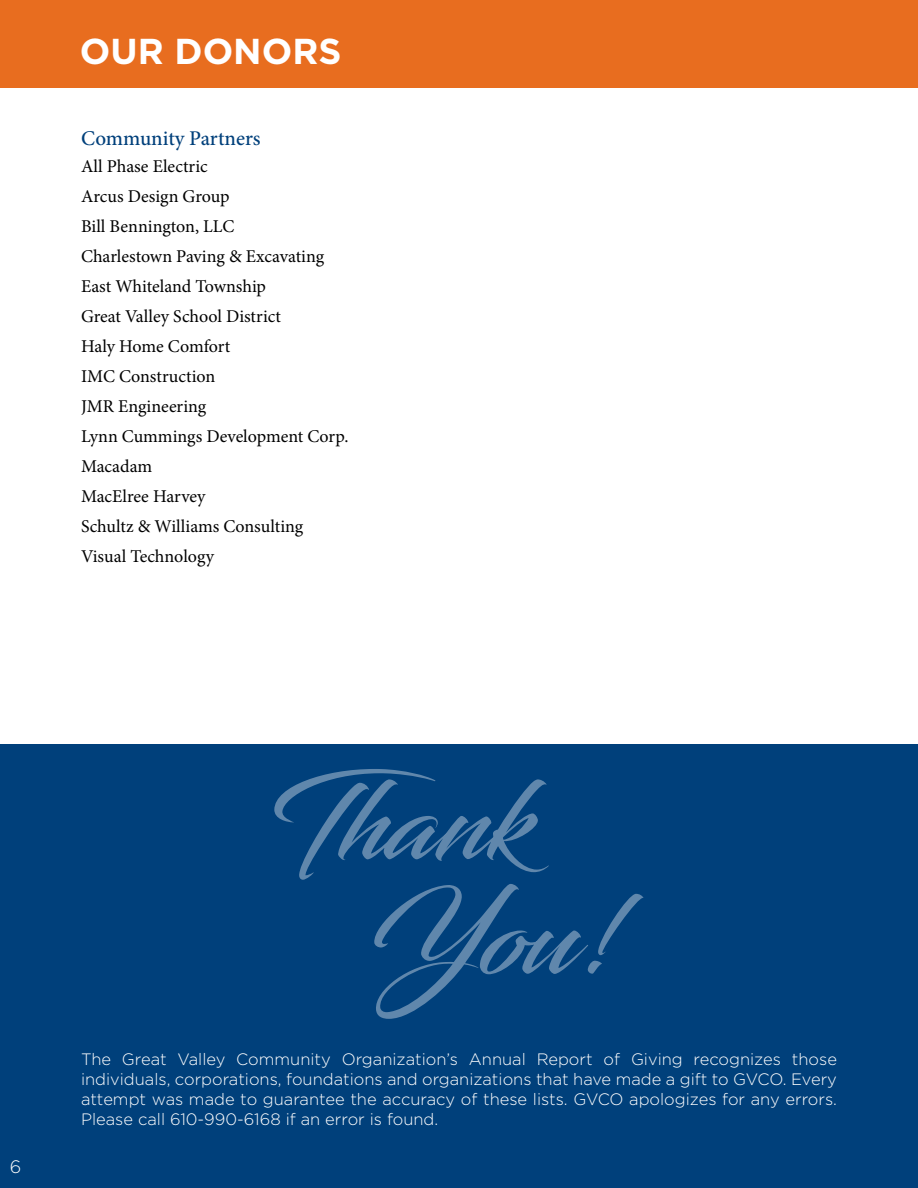
<style>
.page{position:relative;width:918px;height:1188px;background:#fff}
.page>*{position:absolute;margin:0;border:0;box-sizing:border-box;transform-origin:0 0}
.t1{font:700 36px "Gotham";color:#fff}
.t2{font:500 21px "Minion Pro";color:#00407b}
.t3{font:18px/30px "Minion Pro";color:#000}
.t4{font:300 18px "Gotham";color:#fff}
.t5{font:300 16.5px/19.8px "Gotham";color:#fff;text-align:justify}
</style>
<div class="page">
<div style="left:0;top:744px;width:918px;height:444px;background:#00407b"></div>
<div style="left:0;top:0;width:918px;height:87px;background:#e86d1f"></div>
<svg style="left:274px;top:769px;width:370px;height:250px"></svg>
<h1 class="t1" style="left:80px;top:28px;width:263px">OUR DONORS</h1>
<p class="t2" style="left:81px;top:124px;width:181px">Community Partners</p>
<p class="t3" style="left:81px;top:151px;width:269px">All Phase Electric<br>Arcus Design Group<br>Bill Bennington, LLC<br>Charlestown Paving &amp; Excavating<br>East Whiteland Township<br>Great Valley School District<br>Haly Home Comfort<br>IMC Construction<br>JMR Engineering<br>Lynn Cummings Development Corp.<br>Macadam<br>MacElree Harvey<br>Schultz &amp; Williams Consulting<br>Visual Technology</p>
<p class="t4" style="left:10px;top:1155px;width:13px">6</p>
<p class="t5" style="left:81px;top:1049px;width:758px">The Great Valley Community Organization’s Annual Report of Giving recognizes those individuals, corporations, foundations and organizations that have made a gift to GVCO. Every attempt was made to guarantee the accuracy of these lists. GVCO apologizes for any errors.<br>Please call 610-990-6168 if an error is found.</p>
</div>
